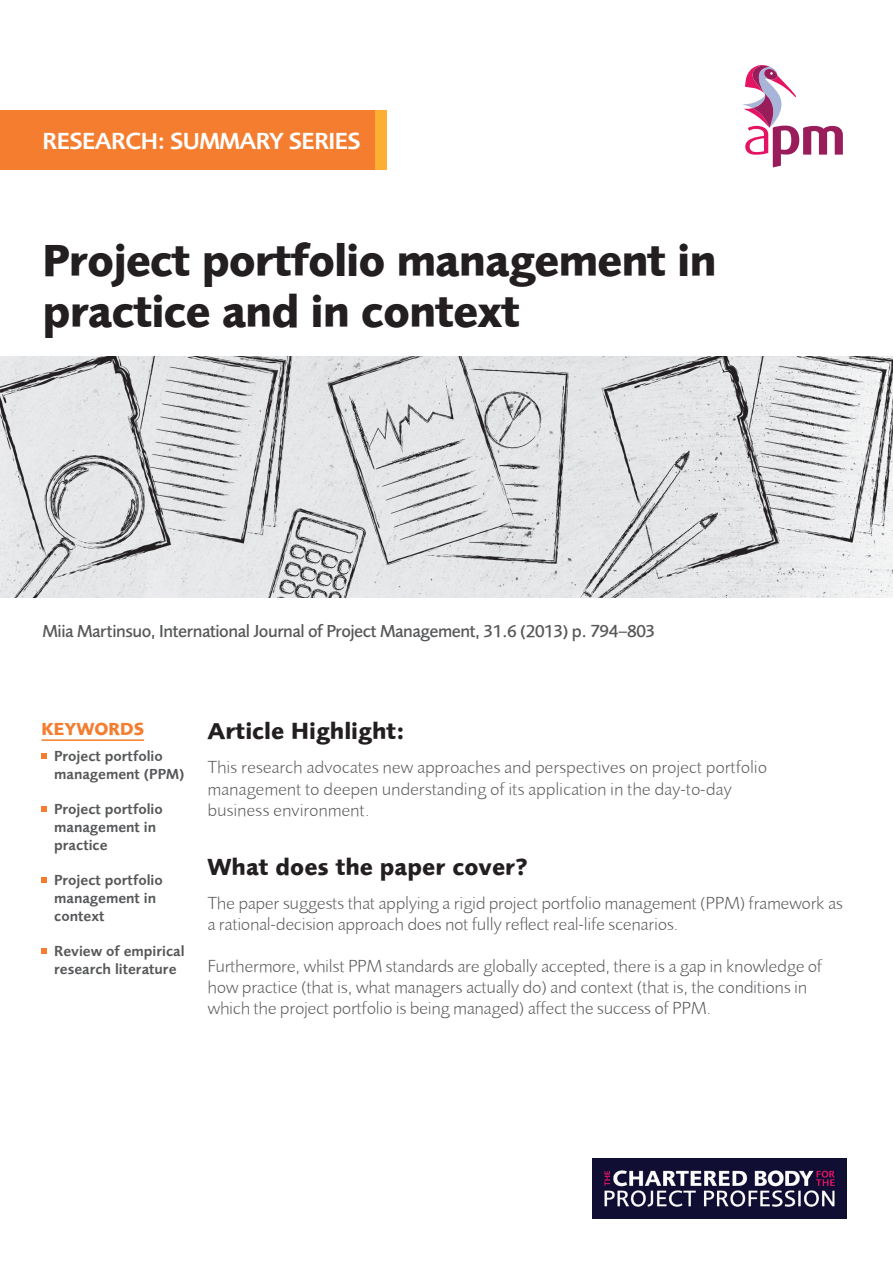
<style>
.page{position:relative;width:893px;height:1263px;background:#fff}
.page>*{position:absolute;margin:0;border:0;box-sizing:border-box;transform-origin:0 0}
.t1{font:700 46.2px/51px "Foundry Sans";letter-spacing:-.025em;color:#231f20}
.t2{font:700 24px "Foundry Sans";color:#231f20}
.t3{font:600 24px "Foundry Sans";letter-spacing:-.025em;color:#fff}
.t4{font:300 18px/21px "Foundry Sans";letter-spacing:-.01em;color:#57585a}
.t5{font:500 18px "Foundry Sans";letter-spacing:-.025em;color:#57585a}
.t6{font:700 18px "Foundry Sans";color:#f47d2f}
.t7{font:600 15px/18px "Foundry Sans";color:#57585a}
</style>
<div class="page">
<div style="left:0;top:111px;width:375px;height:59px;background:#f47d2f"></div>
<svg style="left:743px;top:65px;width:100px;height:102px"></svg>
<img style="left:0;top:356px;width:893px;height:241px">
<img style="left:592px;top:1158px;width:255px;height:60px">
<div style="left:375px;top:111px;width:12px;height:59px;background:#fbb033"></div>
<svg style="left:41px;top:753px;width:6px;height:6px"></svg>
<svg style="left:41px;top:806px;width:6px;height:6px"></svg>
<svg style="left:41px;top:877px;width:6px;height:6px"></svg>
<svg style="left:41px;top:948px;width:6px;height:6px"></svg>
<hr style="left:41px;top:739px;width:103px;height:2px;background:#f47d2f">
<h2 class="t3" style="left:43px;top:127px;width:320px">RESEARCH: SUMMARY SERIES</h2>
<h1 class="t1" style="left:43px;top:235px;width:676px">Project portfolio management in practice and in context</h1>
<p class="t5" style="left:43px;top:621px;width:614px">Miia Martinsuo, International Journal of Project Management, 31.6 (2013) p. 794–803</p>
<p class="t6" style="left:41px;top:718px;width:104px">KEYWORDS</p>
<p class="t7" style="left:54px;top:747px;width:132px">Project portfolio management (PPM)</p>
<p class="t7" style="left:54px;top:800px;width:110px">Project portfolio management in practice</p>
<p class="t7" style="left:54px;top:871px;width:110px">Project portfolio management in context</p>
<p class="t7" style="left:54px;top:942px;width:132px">Review of empirical research literature</p>
<h2 class="t2" style="left:207px;top:717px;width:199px">Article Highlight:</h2>
<p class="t4" style="left:207px;top:756px;width:561px;line-height:21.6px">This research advocates new approaches and perspectives on project portfolio management to deepen understanding of its application in the day-to-day business environment.</p>
<h2 class="t2" style="left:207px;top:853px;width:322px">What does the paper cover?</h2>
<p class="t4" style="left:207px;top:892px;width:637px">The paper suggests that applying a rigid project portfolio management (PPM) framework as a rational-decision approach does not fully reflect real-life scenarios.</p>
<p class="t4" style="left:207px;top:955px;width:616px">Furthermore, whilst PPM standards are globally accepted, there is a gap in knowledge of how practice (that is, what managers actually do) and context (that is, the conditions in which the project portfolio is being managed) affect the success of PPM.</p>
</div>
